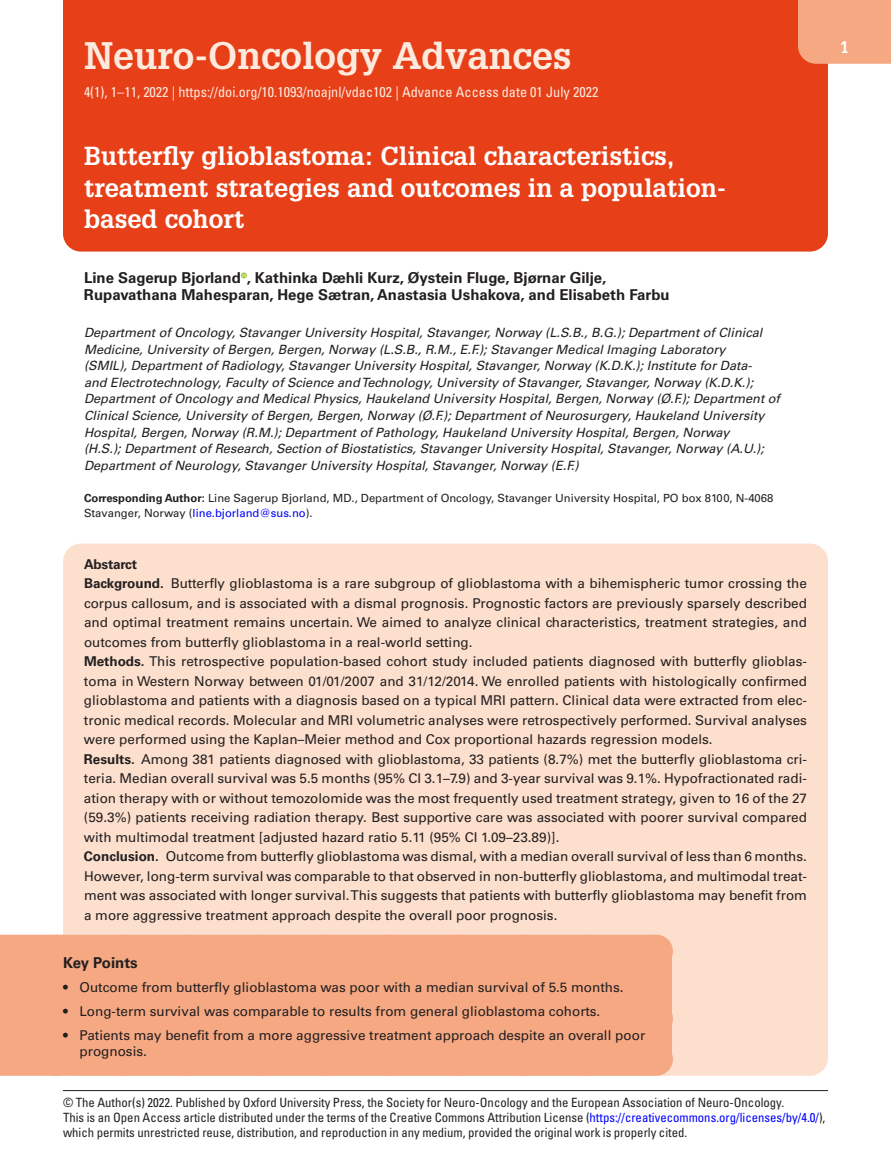
<style>
.page{position:relative;width:891px;height:1175px;background:#fff}
.page>*{position:absolute;margin:0;border:0;box-sizing:border-box;transform-origin:0 0}
.t1{font:700 37.5px "Glypha LT Std";color:#fdeade}
.Article_Title{font:700 25.5px/31.5px "Glypha LT Std";color:#fff}
.t2{font:700 16.5px "Glypha LT Std";color:#fff}
.Authors{font:700 15px/16.5px "Univers LT Std";color:#231f20}
.Keywords_Title{font:700 15px "Univers LT Std";color:#231f20}
.t3{font:condensed 14.25px "Univers LT Std";color:#fdeade}
.Abstract{font:13.5px/19.5px "Univers LT Std";color:#231f20;text-align:justify}
.Abstract_Last{font:13.5px/19.5px "Univers LT Std";color:#231f20;text-align:justify}
.Keywords2{font:13.5px/16.5px "Univers LT Std";color:#231f20}
.Keywords1{font:13.5px "Univers LT Std";color:#231f20}
.Abstract_Title{font:700 13.5px "Univers LT Std";letter-spacing:-.015em;color:#231f20}
.Affiliation{font:italic 12.75px/16.5px "Univers LT Std";color:#231f20}
.License{font:condensed 12.75px/15px "Univers LT Std";color:#231f20}
.CopyrightLine{font:condensed 12.75px "Univers LT Std";color:#231f20}
.FM_Correspondence{font:11.25px/15px "Univers LT Std";color:#231f20}
.s1{font-weight:700}
.s2{color:#00f}
</style>
<div class="page">
<div style="left:63px;top:0;width:765px;height:166px;background:#e73f18"></div>
<div style="left:798px;top:0;width:93px;height:64px;background:#f5a882"></div>
<hr style="left:63px;top:1090px;width:765px;height:1px;background:#1d1e1f">
<div style="left:63px;top:543px;width:765px;height:532px;background:#fcdfcd;border-radius:18px"></div>
<div style="left:0;top:952px;width:672px;height:34px;background:#f5a882"></div>
<div style="left:0;top:934px;width:656px;height:33px;background:#f5a882"></div>
<svg style="left:56px;top:934px;width:566px;height:1px"></svg>
<hr style="left:656px;top:934px;width:1px;height:33px;background:#f5a882">
<div style="left:0;top:968px;width:672px;height:41px;background:#f5a882"></div>
<div style="left:0;top:992px;width:672px;height:27px;background:#f5a882"></div>
<div style="left:0;top:1016px;width:672px;height:44px;background:#f5a882"></div>
<div style="left:0;top:1042px;width:656px;height:33px;background:#f5a882"></div>
<hr style="left:656px;top:1042px;width:1px;height:33px;background:#f5a882">
<svg style="left:241px;top:272px;width:6px;height:6px"></svg>
<div style="left:63px;top:166px;width:765px;height:85px;background:#e73f18"></div>
<h1 class="t1" style="left:84px;top:32px;width:489px">Neuro-Oncology Advances</h1>
<p class="t3" style="left:84px;top:83px;width:516px">4(1), 1–11, 2022 | https://doi.org/10.1093/noajnl/vdac102 | Advance Access date 01 July 2022</p>
<p class="t2" style="left:840px;top:37px;width:11px">1</p>
<h1 class="Article_Title" style="left:84px;top:140px;width:644px">Butterfly glioblastoma: Clinical characteristics, treatment strategies and outcomes in a population&shy;based cohort</h1>
<p class="Authors" style="left:84px;top:270px;width:587px">Line Sagerup Bjorland , Kathinka Dæhli Kurz, Øystein Fluge, Bjørnar Gilje,<br>Rupavathana Mahesparan, Hege Sætran, Anastasia Ushakova, and Elisabeth Farbu</p>
<p class="Affiliation" style="left:84px;top:325px;width:697px">Department of Oncology, Stavanger University Hospital, Stavanger, Norway (L.S.B., B.G.); Department of Clinical Medicine, University of Bergen, Bergen, Norway (L.S.B., R.M., E.F.); Stavanger Medical Imaging Laboratory<br>(SMIL), Department of Radiology, Stavanger University Hospital, Stavanger, Norway (K.D.K.); Institute for Data-<br>and Electrotechnology, Faculty of Science and Technology, University of Stavanger, Stavanger, Norway (K.D.K.); Department of Oncology and Medical Physics, Haukeland University Hospital, Bergen, Norway (Ø.F.); Department of Clinical Science, University of Bergen, Bergen, Norway (Ø.F.); Department of Neurosurgery, Haukeland University Hospital, Bergen, Norway (R.M.); Department of Pathology, Haukeland University Hospital, Bergen, Norway<br>(H.S.); Department of Research, Section of Biostatistics, Stavanger University Hospital, Stavanger, Norway (A.U.); Department of Neurology, Stavanger University Hospital, Stavanger, Norway (E.F.)</p>
<p class="FM_Correspondence" style="left:84px;top:490px;width:691px"><span class="s1">Corresponding Author:</span> Line Sagerup Bjorland, MD., Department of Oncology, Stavanger University Hospital, PO box 8100, N-4068<br>Stavanger, Norway (<span class="s2">line.bjorland@sus.no</span>).</p>
<h2 class="Abstract_Title" style="left:84px;top:556px;width:55px">Abstarct</h2>
<p class="Abstract" style="left:84px;top:573px;width:725px"><span class="s1">Background.</span> Butterfly glioblastoma is a rare subgroup of glioblastoma with a bihemispheric tumor crossing the corpus callosum, and is associated with a dismal prognosis. Prognostic factors are previously sparsely described and optimal treatment remains uncertain. We aimed to analyze clinical characteristics, treatment strategies, and outcomes from butterfly glioblastoma in a real-world setting.</p>
<p class="Abstract" style="left:84px;top:651px;width:725px"><span class="s1">Methods.</span> This retrospective population-based cohort study included patients diagnosed with butterfly glioblas&shy;toma in Western Norway between 01/01/2007 and 31/12/2014. We enrolled patients with histologically confirmed glioblastoma and patients with a diagnosis based on a typical MRI pattern. Clinical data were extracted from elec&shy;tronic medical records. Molecular and MRI volumetric analyses were retrospectively performed. Survival analyses were performed using the Kaplan–Meier method and Cox proportional hazards regression models.</p>
<p class="Abstract" style="left:84px;top:749px;width:725px"><span class="s1">Results.</span> Among 381 patients diagnosed with glioblastoma, 33 patients (8.7%) met the butterfly glioblastoma cri&shy;teria. Median overall survival was 5.5 months (95% CI 3.1–7.9) and 3-year survival was 9.1%. Hypofractionated radi&shy;ation therapy with or without temozolomide was the most frequently used treatment strategy, given to 16 of the 27 (59.3%) patients receiving radiation therapy. Best supportive care was associated with poorer survival compared with multimodal treatment [adjusted hazard ratio 5.11 (95% CI 1.09–23.89)].</p>
<p class="Abstract_Last" style="left:84px;top:846px;width:725px"><span class="s1">Conclusion.</span> Outcome from butterfly glioblastoma was dismal, with a median overall survival of less than 6 months.<br>However, long-term survival was comparable to that observed in non-butterfly glioblastoma, and multimodal treat&shy;ment was associated with longer survival. This suggests that patients with butterfly glioblastoma may benefit from a more aggressive treatment approach despite the overall poor prognosis.</p>
<p class="Keywords_Title" style="left:63px;top:953px;width:76px">Key Points</p>
<p class="Keywords1" style="left:63px;top:979px;width:562px">• Outcome from butterfly glioblastoma was poor with a median survival of 5.5 months.</p>
<p class="Keywords2" style="left:63px;top:1002px;width:539px">• Long-term survival was comparable to results from general glioblastoma cohorts.</p>
<p class="Keywords2" style="left:80px;top:1026px;width:567px;text-indent:-16px">• Patients may benefit from a more aggressive treatment approach despite an overall poor prognosis.</p>
<p class="CopyrightLine" style="left:63px;top:1094px;width:723px">© The Author(s) 2022. Published by Oxford University Press, the Society for Neuro-Oncology and the European Association of Neuro-Oncology.</p>
<p class="License" style="left:63px;top:1110px;width:764px">This is an Open Access article distributed under the terms of the Creative Commons Attribution License (<span class="s2">https://creativecommons.org/licenses/by/4.0/</span>), which permits unrestricted reuse, distribution, and reproduction in any medium, provided the original work is properly cited.</p>
</div>
